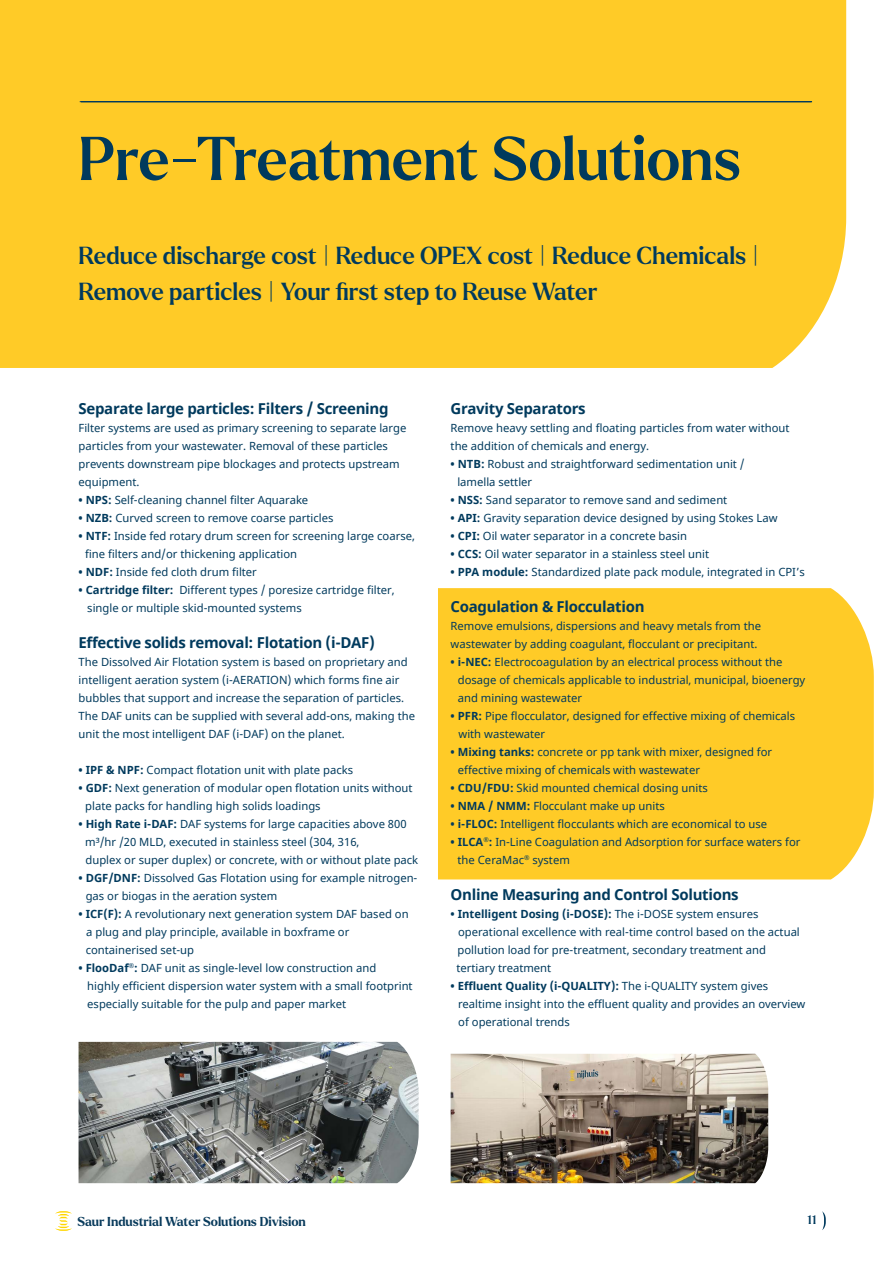
<style>
.page{position:relative;width:893px;height:1263px;background:#fff}
.page>*{position:absolute;margin:0;border:0;box-sizing:border-box;transform-origin:0 0}
.t1{font:500 60px "Larken";color:#003a5d}
.t2{font:500 24px/36px "Larken";color:#003a5d}
.t3{font:700 15px "Noto Sans";letter-spacing:-.02em;color:#003a5d}
.t4{font:700 12.6px "Larken";color:#093b5c}
.t5{font:500 12px "Larken";color:#003a5d}
.t6{font:11.25px/18px "Noto Sans";color:#003a5d}
.s1{font-weight:700}
</style>
<div class="page">
<div style="left:438px;top:588px;width:436px;height:291px;background:#ffcb27"></div>
<div style="left:0;top:0;width:846px;height:368px;background:#ffcb27"></div>
<hr style="left:81px;top:101px;width:731px;height:1px;background:#003a5d">
<img style="left:79px;top:1042px;width:340px;height:141px">
<img style="left:451px;top:1054px;width:317px;height:129px">
<hr style="left:80px;top:101px;width:731px;height:1px;background:#003a5d">
<svg style="left:822px;top:1211px;width:4px;height:19px"></svg>
<svg style="left:55px;top:1211px;width:17px;height:20px"></svg>
<h1 class="t1" style="left:79px;top:119px;width:664px">Pre-Treatment Solutions</h1>
<h2 class="t2" style="left:79px;top:237px;width:683px">Reduce discharge cost | Reduce OPEX cost | Reduce Chemicals |<br>Remove particles | Your first step to Reuse Water</h2>
<h3 class="t3" style="left:79px;top:398px;width:311px">Separate large particles: Filters / Screening</h3>
<p class="t6" style="left:79px;top:419px;width:329px">Filter systems are used as primary screening to separate large particles from your wastewater. Removal of these particles prevents downstream pipe blockages and protects upstream equipment.</p>
<p class="t6" style="left:79px;top:491px;width:231px"><span class="s1">• NPS:</span> Self-cleaning channel filter Aquarake</p>
<p class="t6" style="left:79px;top:509px;width:257px"><span class="s1">• NZB:</span> Curved screen to remove coarse particles</p>
<p class="t6" style="left:85px;top:527px;width:331px;text-indent:-7px"><span class="s1">• NTF:</span> Inside fed rotary drum screen for screening large coarse, fine filters and/or thickening application</p>
<p class="t6" style="left:79px;top:563px;width:180px"><span class="s1">• NDF:</span> Inside fed cloth drum filter</p>
<p class="t6" style="left:87px;top:581px;width:309px;text-indent:-9px"><span class="s1">• Cartridge filter:</span> Different types / poresize cartridge filter, single or multiple skid-mounted systems</p>
<h3 class="t3" style="left:79px;top:632px;width:298px">Effective solids removal: Flotation (i-DAF)</h3>
<p class="t6" style="left:79px;top:653px;width:338px">The Dissolved Air Flotation system is based on proprietary and intelligent aeration system (i-AERATION) which forms fine air bubbles that support and increase the separation of particles.<br>The DAF units can be supplied with several add-ons, making the unit the most intelligent DAF (i-DAF) on the planet.</p>
<p class="t6" style="left:79px;top:761px;width:276px"><span class="s1">• IPF &amp; NPF:</span> Compact flotation unit with plate packs</p>
<p class="t6" style="left:85px;top:779px;width:329px;text-indent:-7px"><span class="s1">• GDF:</span> Next generation of modular open flotation units without plate packs for handling high solids loadings</p>
<p class="t6" style="left:85px;top:815px;width:334px;text-indent:-7px"><span class="s1">• High Rate i-DAF:</span> DAF systems for large capacities above 800 m³/hr /20 MLD, executed in stainless steel (304, 316,<br>duplex or super duplex) or concrete, with or without plate pack</p>
<p class="t6" style="left:86px;top:869px;width:333px;text-indent:-7px"><span class="s1">• DGF/DNF:</span> Dissolved Gas Flotation using for example nitrogen&shy;gas or biogas in the aeration system</p>
<p class="t6" style="left:86px;top:905px;width:324px;text-indent:-7px"><span class="s1">• ICF(F):</span> A revolutionary next generation system DAF based on a plug and play principle, available in boxframe or containerised set-up</p>
<p class="t6" style="left:87px;top:959px;width:327px;text-indent:-9px"><span class="s1">• FlooDaf</span><sup>®</sup><span class="s1">:</span> DAF unit as single-level low construction and<br>highly efficient dispersion water system with a small footprint especially suitable for the pulp and paper market</p>
<h3 class="t3" style="left:451px;top:398px;width:137px">Gravity Separators</h3>
<p class="t6" style="left:451px;top:419px;width:340px">Remove heavy settling and floating particles from water without the addition of chemicals and energy.</p>
<p class="t6" style="left:457px;top:455px;width:289px;text-indent:-7px"><span class="s1">• NTB:</span> Robust and straightforward sedimentation unit / lamella settler</p>
<p class="t6" style="left:451px;top:491px;width:278px"><span class="s1">• NSS:</span> Sand separator to remove sand and sediment</p>
<p class="t6" style="left:451px;top:509px;width:328px"><span class="s1">• API:</span> Gravity separation device designed by using Stokes Law</p>
<p class="t6" style="left:451px;top:527px;width:238px"><span class="s1">• CPI:</span> Oil water separator in a concrete basin</p>
<p class="t6" style="left:451px;top:545px;width:260px"><span class="s1">• CCS:</span> Oil water separator in a stainless steel unit</p>
<p class="t6" style="left:451px;top:563px;width:356px"><span class="s1">• PPA module:</span> Standardized plate pack module, integrated in CPI’s</p>
<h3 class="t3" style="left:451px;top:596px;width:195px">Coagulation &amp; Flocculation</h3>
<p class="t6" style="left:451px;top:617px;width:312px">Remove emulsions, dispersions and heavy metals from the wastewater by adding coagulant, flocculant or precipitant.</p>
<p class="t6" style="left:458px;top:653px;width:349px;text-indent:-7px"><span class="s1">• i-NEC:</span> Electrocoagulation by an electrical process without the dosage of chemicals applicable to industrial, municipal, bioenergy and mining wastewater</p>
<p class="t6" style="left:458px;top:707px;width:338px;text-indent:-8px"><span class="s1">• PFR:</span> Pipe flocculator, designed for effective mixing of chemicals with wastewater</p>
<p class="t6" style="left:458px;top:743px;width:316px;text-indent:-7px"><span class="s1">• Mixing tanks:</span> concrete or pp tank with mixer, designed for effective mixing of chemicals with wastewater</p>
<p class="t6" style="left:451px;top:779px;width:259px"><span class="s1">• CDU/FDU:</span> Skid mounted chemical dosing units</p>
<p class="t6" style="left:451px;top:797px;width:216px"><span class="s1">• NMA / NMM:</span> Flocculant make up units</p>
<p class="t6" style="left:451px;top:815px;width:318px"><span class="s1">• i-FLOC:</span> Intelligent flocculants which are economical to use</p>
<p class="t6" style="left:458px;top:833px;width:344px;text-indent:-7px"><span class="s1">• ILCA</span><sup>®</sup><span class="s1">:</span> In-Line Coagulation and Adsorption for surface waters for the CeraMac<sup>®</sup> system</p>
<h3 class="t3" style="left:451px;top:884px;width:290px">Online Measuring and Control Solutions</h3>
<p class="t6" style="left:456px;top:905px;width:345px;text-indent:-6px"><span class="s1">• Intelligent Dosing (i-DOSE):</span> The i-DOSE system ensures operational excellence with real-time control based on the actual pollution load for pre-treatment, secondary treatment and tertiary treatment</p>
<p class="t6" style="left:458px;top:977px;width:349px;text-indent:-7px"><span class="s1">• Effluent Quality (i-QUALITY):</span> The i-QUALITY system gives realtime insight into the effluent quality and provides an overview of operational trends</p>
<p class="t4" style="left:77px;top:1213px;width:230px">Saur Industrial Water Solutions Division</p>
<p class="t5" style="left:807px;top:1212px;width:10px">11</p>
</div>
